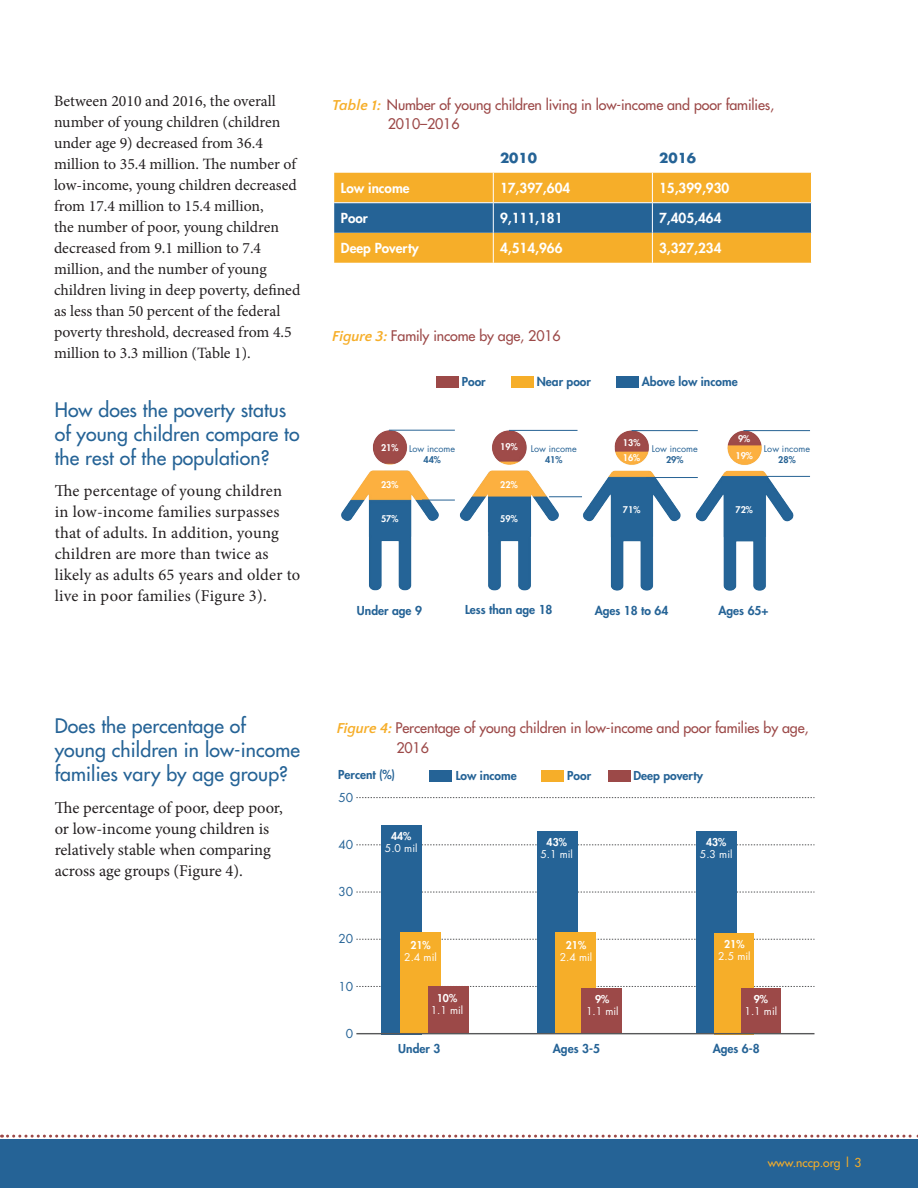
<style>
.page{position:relative;width:918px;height:1188px;background:#fff}
.page>*{position:absolute;margin:0;border:0;box-sizing:border-box;transform-origin:0 0}
.head{font:19.5px/24px "Futura";letter-spacing:.005em;color:#256396}
.text{font:16.5px/21px "Minion Pro";letter-spacing:.005em;color:#231f20}
.text-2{font:15.75px/21px "Minion Pro";color:#231f20}
.head-2{font:14.25px/19.5px "Futura";letter-spacing:-.01em;color:#9c4948}
.labels{font:800 13.5px "Futura";color:#fff}
.labels-2{font:700 13.5px "Futura";color:#256396}
.text1{font:800 12px "Futura";color:#256396}
.t1{font:12px "Futura";color:#f6ae29}
.text1-2{font:12px "Futura";color:#256396}
.t2{font:10.5px "Futura";color:#fff}
.t3{font:800 10.5px "Futura";color:#fff}
.t4{font:9px "Futura";color:#266294}
.text1-3{font:800 9px "Futura";color:#fff}
.t5{font:800 9px "Futura";color:#266294}
.s1{font-family:"Quattrocento Sans";font-weight:700;font-style:italic;font-size:15px;color:#f6ae29}
</style>
<div class="page">
<img style="left:689px;top:430px;width:107px;height:161px">
<img style="left:575px;top:430px;width:107px;height:161px">
<img style="left:452px;top:430px;width:107px;height:161px">
<img style="left:341px;top:430px;width:99px;height:161px">
<div style="left:0;top:1140px;width:918px;height:48px;background:#256396"></div>
<svg style="left:2px;top:1135px;width:916px;height:3px"></svg>
<svg style="left:334px;top:173px;width:477px;height:90px;background:#b0954f"></svg>
<hr style="left:334px;top:202px;width:159px;height:1px;background:#fff">
<hr style="left:493px;top:202px;width:159px;height:1px;background:#fff">
<hr style="left:493px;top:203px;width:1px;height:30px;background:#fff">
<hr style="left:652px;top:202px;width:160px;height:1px;background:#fff">
<hr style="left:652px;top:203px;width:1px;height:30px;background:#fff">
<hr style="left:493px;top:233px;width:1px;height:30px;background:#fff">
<hr style="left:652px;top:233px;width:1px;height:30px;background:#fff">
<div style="left:430px;top:770px;width:22px;height:11px;background:#256396"></div>
<div style="left:541px;top:770px;width:23px;height:11px;background:#f6ae29"></div>
<svg style="left:356px;top:797px;width:458px;height:1px"></svg>
<svg style="left:356px;top:845px;width:458px;height:1px"></svg>
<svg style="left:356px;top:892px;width:458px;height:1px"></svg>
<svg style="left:356px;top:939px;width:458px;height:1px"></svg>
<svg style="left:356px;top:986px;width:458px;height:1px"></svg>
<div style="left:381px;top:825px;width:40px;height:209px;background:#256396"></div>
<div style="left:537px;top:831px;width:40px;height:203px;background:#256396"></div>
<div style="left:555px;top:933px;width:40px;height:100px;background:#f6ae29"></div>
<div style="left:401px;top:933px;width:40px;height:100px;background:#f6ae29"></div>
<div style="left:696px;top:831px;width:40px;height:203px;background:#256396"></div>
<div style="left:715px;top:933px;width:39px;height:101px;background:#f6ae29"></div>
<div style="left:741px;top:989px;width:40px;height:44px;background:#9c4948"></div>
<div style="left:582px;top:989px;width:40px;height:44px;background:#9c4948"></div>
<div style="left:429px;top:987px;width:40px;height:46px;background:#9c4948"></div>
<hr style="left:356px;top:1033px;width:458px;height:1px;background:#57585a">
<div style="left:436px;top:376px;width:22px;height:11px;background:#9c4948"></div>
<div style="left:511px;top:376px;width:22px;height:11px;background:#f6ae29"></div>
<div style="left:616px;top:376px;width:22px;height:11px;background:#256396"></div>
<hr style="left:509px;top:430px;width:69px;height:1px;background:#266294">
<hr style="left:549px;top:497px;width:33px;height:1px;background:#266294">
<hr style="left:632px;top:430px;width:66px;height:1px;background:#266294">
<hr style="left:646px;top:477px;width:52px;height:1px;background:#266294">
<hr style="left:743px;top:430px;width:67px;height:1px;background:#266294">
<hr style="left:767px;top:476px;width:43px;height:1px;background:#266294">
<div style="left:608px;top:770px;width:23px;height:11px;background:#9c4948"></div>
<hr style="left:389px;top:430px;width:66px;height:1px;background:#266294">
<hr style="left:422px;top:500px;width:33px;height:1px;background:#266294">
<p class="text-2" style="left:54px;top:90px;width:248px">Between 2010 and 2016, the overall number of young children (children under age 9) decreased from 36.4 million to 35.4 million. The number of low-income, young children decreased from 17.4 million to 15.4 million,<br>the number of poor, young children decreased from 9.1 million to 7.4 million, and the number of young children living in deep poverty, defined as less than 50 percent of the federal poverty threshold, decreased from 4.5 million to 3.3 million (Table 1).</p>
<p class="head-2" style="left:388px;top:95px;width:388px;text-indent:-56px"><span class="s1">Table 1:</span> Number of young children living in low-income and poor families,<br>2010–2016</p>
<p class="labels-2" style="left:500px;top:149px;width:39px">2010</p>
<p class="labels-2" style="left:659px;top:149px;width:39px">2016</p>
<p class="labels" style="left:341px;top:180px;width:70px">Low income</p>
<p class="labels" style="left:500px;top:180px;width:72px">17,397,604</p>
<p class="labels" style="left:659px;top:180px;width:72px">15,399,930</p>
<p class="labels" style="left:341px;top:210px;width:28px">Poor</p>
<p class="labels" style="left:500px;top:210px;width:64px">9,111,181</p>
<p class="labels" style="left:659px;top:210px;width:64px">7,405,464</p>
<p class="labels" style="left:341px;top:240px;width:79px">Deep Poverty</p>
<p class="labels" style="left:500px;top:240px;width:64px">4,514,966</p>
<p class="labels" style="left:659px;top:240px;width:64px">3,327,234</p>
<p class="head-2" style="left:332px;top:326px;width:230px"><span class="s1">Figure 3:</span> Family income by age, 2016</p>
<p class="text1" style="left:462px;top:374px;width:25px">Poor</p>
<p class="text1" style="left:537px;top:374px;width:56px">Near poor</p>
<p class="text1" style="left:642px;top:374px;width:97px">Above low income</p>
<p class="head" style="left:55px;top:397px;width:246px">How does the poverty status of young children compare to the rest of the population?</p>
<p class="text" style="left:55px;top:481px;width:247px">The percentage of young children<br>in low-income families surpasses that of adults. In addition, young children are more than twice as likely as adults 65 years and older to live in poor families (Figure 3).</p>
<p class="text1-3" style="left:381px;top:442px;width:19px">21%</p>
<p class="text1-3" style="left:381px;top:479px;width:19px">23%</p>
<p class="text1-3" style="left:381px;top:513px;width:19px">57%</p>
<p class="t4" style="left:409px;top:443px;width:48px">Low income</p>
<p class="t5" style="left:424px;top:454px;width:19px">44%</p>
<p class="text1-3" style="left:500px;top:441px;width:19px">19%</p>
<p class="text1-3" style="left:500px;top:479px;width:19px">22%</p>
<p class="text1-3" style="left:500px;top:513px;width:19px">59%</p>
<p class="t4" style="left:531px;top:443px;width:48px">Low income</p>
<p class="t5" style="left:545px;top:454px;width:19px">41%</p>
<p class="text1-3" style="left:623px;top:437px;width:19px">13%</p>
<p class="text1-3" style="left:623px;top:452px;width:19px">16%</p>
<p class="t4" style="left:652px;top:443px;width:48px">Low income</p>
<p class="t5" style="left:666px;top:454px;width:19px">29%</p>
<p class="text1-3" style="left:623px;top:504px;width:19px">71%</p>
<p class="text1-3" style="left:738px;top:433px;width:14px">9%</p>
<p class="text1-3" style="left:735px;top:450px;width:19px">19%</p>
<p class="t4" style="left:764px;top:443px;width:48px">Low income</p>
<p class="t5" style="left:778px;top:454px;width:19px">28%</p>
<p class="text1-3" style="left:735px;top:504px;width:19px">72%</p>
<p class="text1" style="left:357px;top:603px;width:67px">Under age 9</p>
<p class="text1" style="left:465px;top:602px;width:89px">Less than age 18</p>
<p class="text1" style="left:595px;top:603px;width:75px">Ages 18 to 64</p>
<p class="text1" style="left:718px;top:603px;width:52px">Ages 65+</p>
<p class="head" style="left:55px;top:714px;width:247px">Does the percentage of young children in low-income families vary by age group?</p>
<p class="text" style="left:55px;top:797px;width:230px">The percentage of poor, deep poor, or low-income young children is relatively stable when comparing across age groups (Figure 4).</p>
<p class="head-2" style="left:396px;top:718px;width:414px;text-indent:-60px"><span class="s1">Figure 4:</span> Percentage of young children in low-income and poor families by age,<br>2016</p>
<p class="text1" style="left:338px;top:767px;width:58px">Percent (%)</p>
<p class="text1" style="left:456px;top:768px;width:63px">Low income</p>
<p class="text1" style="left:567px;top:768px;width:25px">Poor</p>
<p class="text1" style="left:633px;top:768px;width:71px">Deep poverty</p>
<p class="text1-2" style="left:338px;top:790px;width:16px">50</p>
<p class="text1-2" style="left:338px;top:837px;width:16px">40</p>
<p class="text1-2" style="left:338px;top:884px;width:16px">30</p>
<p class="text1-2" style="left:338px;top:931px;width:16px">20</p>
<p class="text1-2" style="left:338px;top:978px;width:16px">10</p>
<p class="text1-2" style="left:346px;top:1026px;width:9px">0</p>
<p class="t3" style="left:391px;top:829px;width:22px">44%</p>
<p class="t2" style="left:385px;top:841px;width:34px">5.0 mil</p>
<p class="t3" style="left:410px;top:938px;width:22px">21%</p>
<p class="t2" style="left:404px;top:950px;width:34px">2.4 mil</p>
<p class="t3" style="left:437px;top:991px;width:22px">10%</p>
<p class="t2" style="left:431px;top:1003px;width:34px">1.1 mil</p>
<p class="text1" style="left:398px;top:1041px;width:43px">Under 3</p>
<p class="t3" style="left:547px;top:835px;width:22px">43%</p>
<p class="t2" style="left:540px;top:847px;width:34px">5.1 mil</p>
<p class="t3" style="left:706px;top:835px;width:22px">43%</p>
<p class="t2" style="left:700px;top:847px;width:34px">5.3 mil</p>
<p class="t3" style="left:566px;top:939px;width:22px">21%</p>
<p class="t2" style="left:560px;top:951px;width:34px">2.4 mil</p>
<p class="t3" style="left:724px;top:938px;width:22px">21%</p>
<p class="t2" style="left:718px;top:950px;width:34px">2.5 mil</p>
<p class="t3" style="left:595px;top:993px;width:16px">9%</p>
<p class="t2" style="left:586px;top:1005px;width:34px">1.1 mil</p>
<p class="t3" style="left:754px;top:992px;width:16px">9%</p>
<p class="t2" style="left:745px;top:1004px;width:34px">1.1 mil</p>
<p class="text1" style="left:553px;top:1041px;width:49px">Ages 3-5</p>
<p class="text1" style="left:713px;top:1041px;width:49px">Ages 6-8</p>
<p class="t1" style="left:768px;top:1155px;width:95px">www.nccp.org | 3</p>
</div>
